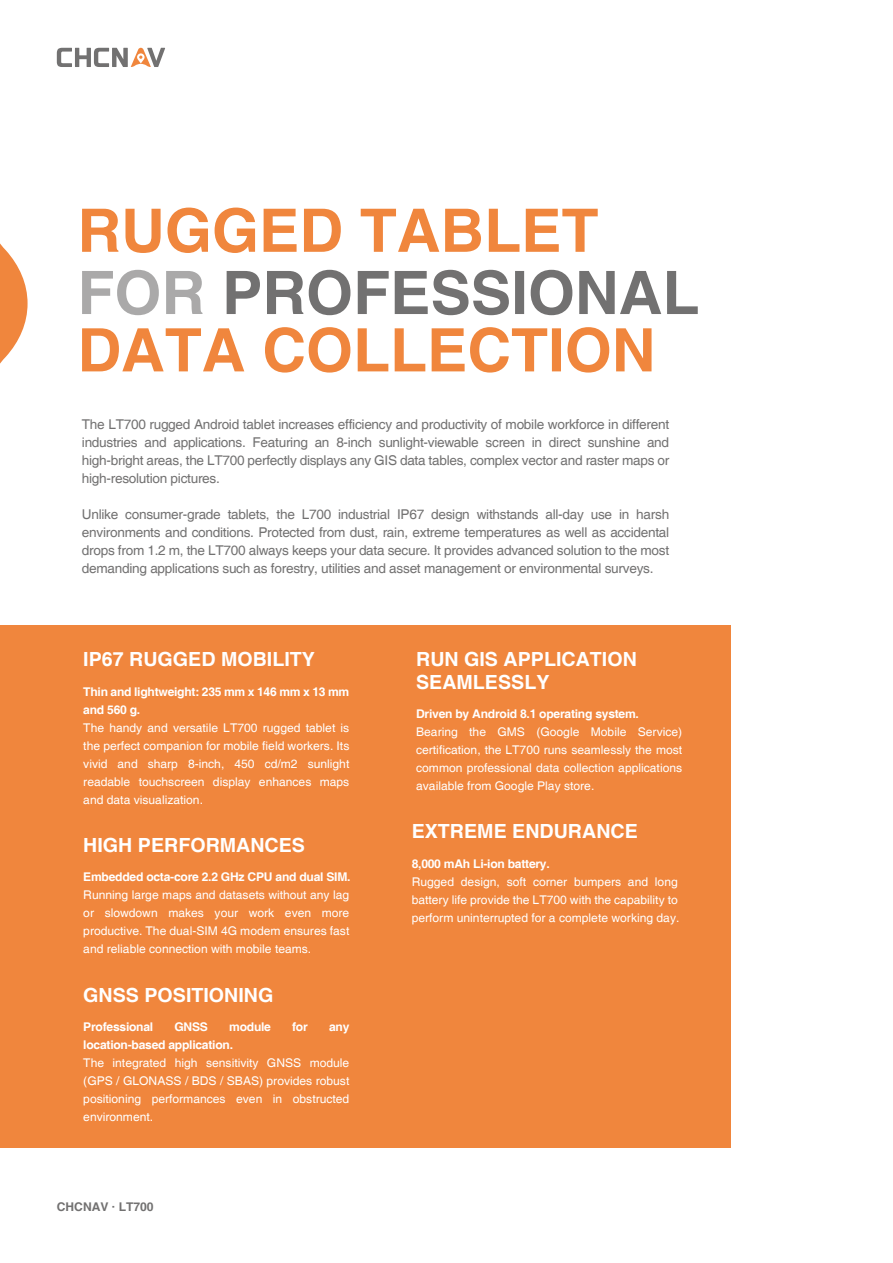
<style>
.page{position:relative;width:893px;height:1263px;background:#fff}
.page>*{position:absolute;margin:0;border:0;box-sizing:border-box;transform-origin:0 0}
.t1{font:700 60px/119.6px "Helvetica";color:#f0863d}
.t2{font:700 60px "Helvetica";color:#727171}
.t3{font:700 19.5px/23.4px "Helvetica";color:#fff}
.t4{font:13.5px/18px "Helvetica";letter-spacing:-.02em;color:#727171;text-align:justify}
.t5{font:12px/18px "Helvetica";color:#fff;text-align:justify}
.t6{font:700 12px/18px "Helvetica";letter-spacing:-.02em;color:#fff}
.t7{font:700 12px "Helvetica";color:#727171}
.s1{color:rgb(114 113 113/.6)}
</style>
<div class="page">
<svg style="left:57px;top:48px;width:108px;height:19px"></svg>
<svg style="left:0;top:243px;width:28px;height:121px"></svg>
<div style="left:0;top:625px;width:730px;height:523px;background:#f0863d"></div>
<h1 class="t1" style="left:77px;top:174px;width:580px">RUGGED TABLET<br>DATA COLLECTION</h1>
<h1 class="t2" style="left:77px;top:256px;width:623px"><span class="s1">FOR</span> PROFESSIONAL</h1>
<p class="t4" style="left:82px;top:416px;width:589px">The LT700 rugged Android tablet increases efficiency and productivity of mobile workforce in different industries and applications. Featuring an 8-inch sunlight-viewable screen in direct sunshine and high-bright areas, the LT700 perfectly displays any GIS data tables, complex vector and raster maps or high-resolution pictures.</p>
<p class="t4" style="left:82px;top:506px;width:589px">Unlike consumer-grade tablets, the L700 industrial IP67 design withstands all-day use in harsh environments and conditions. Protected from dust, rain, extreme temperatures as well as accidental drops from 1.2 m, the LT700 always keeps your data secure. It provides advanced solution to the most demanding applications such as forestry, utilities and asset management or environmental surveys.</p>
<h2 class="t3" style="left:83px;top:648px;width:233px">IP67 RUGGED MOBILITY</h2>
<p class="t6" style="left:83px;top:683px;width:268px">Thin and lightweight: 235 mm x 146 mm x 13 mm and 560 g.</p>
<p class="t5" style="left:83px;top:719px;width:268px">The handy and versatile LT700 rugged tablet is the perfect companion for mobile field workers. Its vivid and sharp 8-inch, 450 cd/m2 sunlight readable touchscreen display enhances maps and data visualization.</p>
<h2 class="t3" style="left:83px;top:834px;width:223px">HIGH PERFORMANCES</h2>
<p class="t6" style="left:83px;top:869px;width:269px">Embedded octa-core 2.2 GHz CPU and dual SIM.</p>
<p class="t5" style="left:83px;top:887px;width:268px">Running large maps and datasets without any lag or slowdown makes your work even more productive. The dual-SIM 4G modem ensures fast and reliable connection with mobile teams.</p>
<h2 class="t3" style="left:83px;top:984px;width:192px">GNSS POSITIONING</h2>
<p class="t6" style="left:83px;top:1019px;width:71px">Professional</p>
<p class="t6" style="left:174px;top:1019px;width:35px">GNSS</p>
<p class="t6" style="left:229px;top:1019px;width:43px">module</p>
<p class="t6" style="left:292px;top:1019px;width:17px">for</p>
<p class="t6" style="left:329px;top:1019px;width:22px">any</p>
<p class="t6" style="left:83px;top:1037px;width:151px">location-based application.</p>
<p class="t5" style="left:83px;top:1054px;width:268px">The integrated high sensitivity GNSS module (GPS / GLONASS / BDS / SBAS) provides robust positioning performances even in obstructed environment.</p>
<p class="t7" style="left:57px;top:1199px;width:98px">CHCNAV · LT700</p>
<h2 class="t3" style="left:416px;top:648px;width:222px">RUN GIS APPLICATION<br>SEAMLESSLY</h2>
<p class="t6" style="left:416px;top:706px;width:224px">Driven by Android 8.1 operating system.</p>
<p class="t5" style="left:416px;top:723px;width:268px">Bearing the GMS (Google Mobile Service) certification, the LT700 runs seamlessly the most common professional data collection applications available from Google Play store.</p>
<h2 class="t3" style="left:412px;top:821px;width:228px">EXTREME ENDURANCE</h2>
<p class="t6" style="left:412px;top:856px;width:140px">8,000 mAh Li-ion battery.</p>
<p class="t5" style="left:412px;top:873px;width:269px;text-align:left">Rugged design, soft corner bumpers and long battery life provide the LT700 with the capability to perform uninterrupted for a complete working day.</p>
</div>
